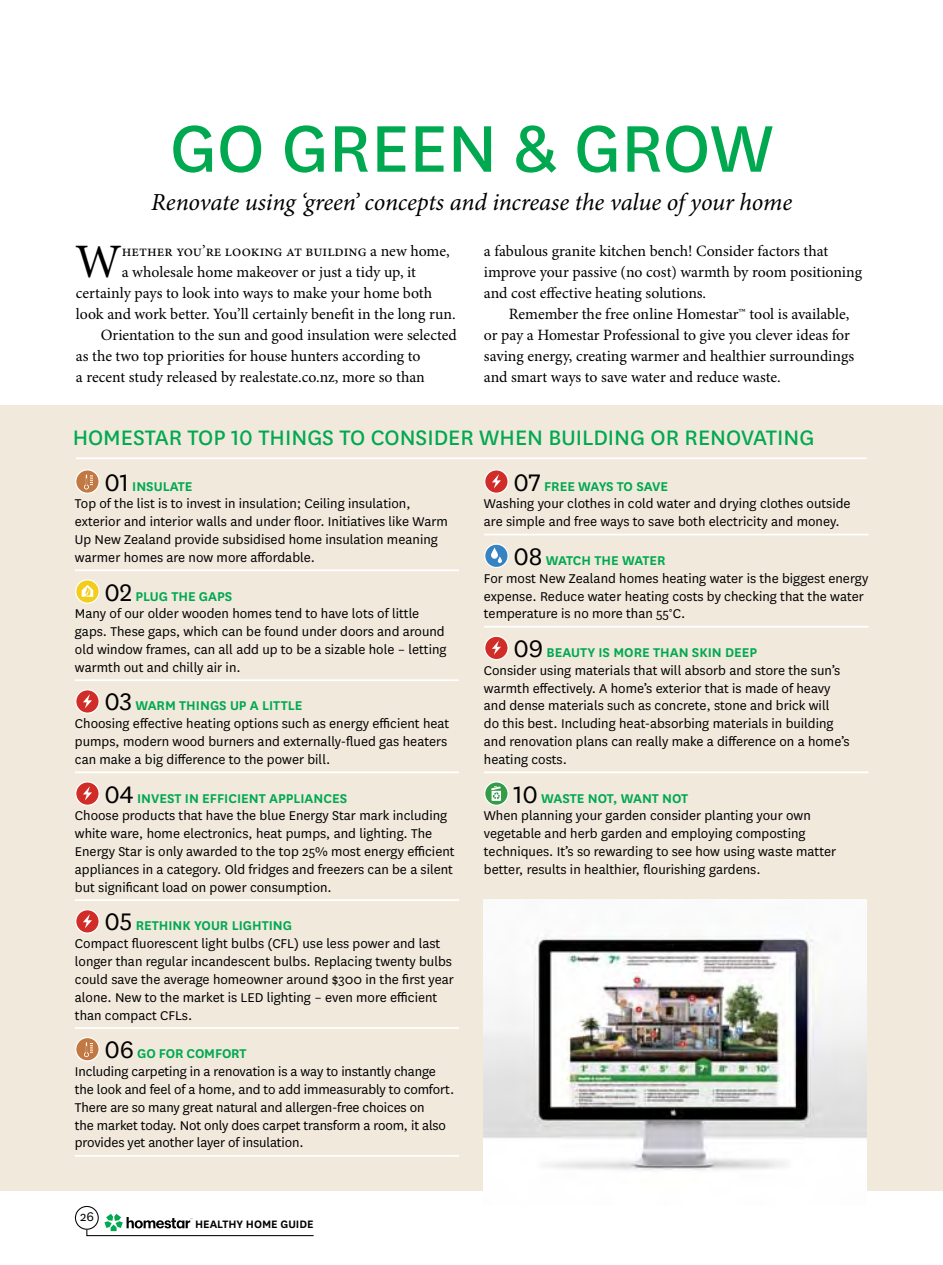
<style>
.page{position:relative;width:943px;height:1265px;background:#fff}
.page>*{position:absolute;margin:0;border:0;box-sizing:border-box;transform-origin:0 0}
.t1{font:77px "National";color:#00a94f}
.t2{font:48.12px "Minion Pro";color:#000}
.t3{font:italic 24.5px "Minion Pro";letter-spacing:-.005em;color:#000}
.t4{font:24.5px "National";color:#00a94f}
.t5{font:15.75px/21px "Minion Pro";color:#000}
.t6{font:14.88px/17.8px "National";color:#000}
.t7{font:600 14.88px "National";color:#00a94f}
.t8{font:14.7px "National";color:#000}
.t9{font:600 12.6px "National";color:#000}
.s1{font-weight:400;font-size:28px;color:#000}
.s2{font-size:28px}
.s3{font-weight:600;color:#00a94f}
</style>
<div class="page">
<div style="left:75px;top:1206px;width:24px;height:24px;border:1px solid #000;border-radius:50%"></div>
<svg style="left:86px;top:1214px;width:228px;height:23px"></svg>
<div style="left:0;top:405px;width:943px;height:786px;background:#f2e9dd"></div>
<hr style="left:484px;top:534px;width:384px;height:1px;background:#fff">
<hr style="left:484px;top:626px;width:384px;height:2px;background:#fff">
<hr style="left:484px;top:771px;width:384px;height:2px;background:#fff">
<svg style="left:484px;top:470px;width:24px;height:23px"></svg>
<div style="left:484px;top:469px;width:24px;height:25px;border:1px solid #fff;border-radius:50%"></div>
<svg style="left:492px;top:474px;width:9px;height:15px"></svg>
<svg style="left:484px;top:544px;width:24px;height:23px"></svg>
<div style="left:484px;top:544px;width:24px;height:24px;border:1px solid #fff;border-radius:50%"></div>
<svg style="left:491px;top:547px;width:11px;height:16px"></svg>
<div style="left:484px;top:636px;width:24px;height:24px;background:#d02d28;border-radius:50%"></div>
<div style="left:484px;top:636px;width:24px;height:24px;border:1px solid #fff;border-radius:50%"></div>
<svg style="left:492px;top:641px;width:9px;height:14px"></svg>
<svg style="left:484px;top:782px;width:24px;height:23px"></svg>
<div style="left:484px;top:781px;width:24px;height:25px;border:1px solid #fff;border-radius:50%"></div>
<svg style="left:491px;top:786px;width:10px;height:15px"></svg>
<hr style="left:75px;top:569px;width:384px;height:2px;background:#fff">
<hr style="left:75px;top:679px;width:384px;height:2px;background:#fff">
<hr style="left:75px;top:771px;width:384px;height:2px;background:#fff">
<hr style="left:75px;top:899px;width:384px;height:2px;background:#fff">
<hr style="left:75px;top:1027px;width:384px;height:2px;background:#fff">
<hr style="left:75px;top:1155px;width:384px;height:2px;background:#fff">
<svg style="left:76px;top:470px;width:23px;height:23px"></svg>
<div style="left:75px;top:469px;width:25px;height:25px;border:1px solid #fff;border-radius:50%"></div>
<svg style="left:84px;top:475px;width:9px;height:14px"></svg>
<svg style="left:76px;top:580px;width:23px;height:23px"></svg>
<div style="left:75px;top:579px;width:25px;height:25px;border:1px solid #fff;border-radius:50%"></div>
<svg style="left:82px;top:585px;width:11px;height:13px"></svg>
<div style="left:76px;top:690px;width:23px;height:23px;background:#d02d28;border-radius:50%"></div>
<div style="left:75px;top:689px;width:25px;height:25px;border:1px solid #fff;border-radius:50%"></div>
<svg style="left:83px;top:694px;width:9px;height:14px"></svg>
<svg style="left:76px;top:782px;width:23px;height:23px"></svg>
<div style="left:75px;top:781px;width:25px;height:25px;border:1px solid #fff;border-radius:50%"></div>
<svg style="left:83px;top:786px;width:9px;height:15px"></svg>
<div style="left:76px;top:910px;width:23px;height:23px;background:#d02d28;border-radius:50%"></div>
<div style="left:75px;top:909px;width:25px;height:25px;border:1px solid #fff;border-radius:50%"></div>
<svg style="left:83px;top:914px;width:9px;height:14px"></svg>
<div style="left:76px;top:1038px;width:23px;height:23px;background:#c17842;border-radius:50%"></div>
<div style="left:75px;top:1037px;width:25px;height:24px;border:1px solid #fff;border-radius:50%"></div>
<svg style="left:84px;top:1043px;width:9px;height:14px"></svg>
<img style="left:484px;top:900px;width:382px;height:291px">
<hr style="left:76px;top:457px;width:790px;height:2px;background:#fff">
<h1 class="t1" style="left:170px;top:97px;width:240px">GO GREEN</h1>
<h1 class="t1" style="left:514px;top:97px;width:170px">&amp; GROW</h1>
<h3 class="t3" style="left:151px;top:187px;width:642px">Renovate using ‘green’ concepts and increase the value of your home</h3>
<p class="t5" style="left:484px;top:241px;width:379px">a fabulous granite kitchen bench! Consider factors that improve your passive (no cost) warmth by room positioning and cost effective heating solutions.</p>
<p class="t5" style="left:484px;top:304px;width:372px;text-indent:25px">Remember the free online Homestar™ tool is available, or pay a Homestar Professional to give you clever ideas for saving energy, creating warmer and healthier surroundings and smart ways to save water and reduce waste.</p>
<h2 class="t2" style="left:75px;top:233px;width:48px">W</h2>
<p class="t5" style="left:122px;top:241px;width:329px">hether you’re looking at building a new home,</p>
<p class="t5" style="left:122px;top:262px;width:296px">a wholesale home makeover or just a tidy up, it</p>
<p class="t5" style="left:76px;top:283px;width:358px">certainly pays to look into ways to make your home both</p>
<p class="t5" style="left:76px;top:304px;width:381px">look and work better. You’ll certainly benefit in the long run.</p>
<p class="t5" style="left:101px;top:325px;width:358px">Orientation to the sun and good insulation were selected</p>
<p class="t5" style="left:76px;top:346px;width:346px">as the two top priorities for house hunters according to</p>
<p class="t5" style="left:76px;top:367px;width:350px">a recent study released by realestate.co.nz, more so than</p>
<h3 class="t4" style="left:73px;top:421px;width:15px">HOMEST</h3>
<h3 class="t4" style="left:155px;top:421px;width:229px">AR TOP 10 THINGS TO CONSI</h3>
<h3 class="t4" style="left:433px;top:421px;width:382px">DER WHEN BUILDING OR RENOVATING</h3>
<p class="t7" style="left:104px;top:476px;width:36px"><span class="s1">01</span>INSU</p>
<p class="t7" style="left:163px;top:476px;width:16px">LATE</p>
<p class="t6" style="left:75px;top:494px;width:374px">Top of the list is to invest in insulation; Ceiling insulation, exterior and interior walls and under floor. Initiatives like Warm Up New Zealand provide subsidised home insulation meaning warmer homes are now more affordable.</p>
<p class="t7" style="left:104px;top:586px;width:76px"><span class="s1">02</span> PLUG THE</p>
<p class="t7" style="left:199px;top:586px;width:19px">GAPS</p>
<p class="t6" style="left:75px;top:604px;width:373px">Many of our older wooden homes tend to have lots of little gaps. These gaps, which can be found under doors and around old window frames, can all add up to be a sizable hole – letting warmth out and chilly air in.</p>
<p class="t6" style="left:75px;top:696px;width:376px;text-indent:29px"><span class="s2">03</span> <span class="s3">WARM TH INGS UP A LITTLE<br></span>Choosing effective heating options such as energy efficient heat pumps, modern wood burners and externally-flued gas heaters can make a big difference to the power bill.</p>
<p class="t7" style="left:104px;top:788px;width:41px"><span class="s1">04</span>INVEST</p>
<p class="t7" style="left:185px;top:788px;width:66px">IN EFFICIENT</p>
<p class="t7" style="left:269px;top:788px;width:71px">APPLIANCES</p>
<p class="t6" style="left:75px;top:806px;width:381px">Choose products that have the blue Energy Star mark including white ware, home electronics, heat pumps, and lighting. The Energy Star is only awarded to the top 25% most energy efficient appliances in a category. Old fridges and freezers can be a silent but significant load on power consumption.</p>
<p class="t6" style="left:75px;top:916px;width:380px;text-indent:29px"><span class="s2">05</span> <span class="s3">RETH IN K YOUR LIGHTING<br></span>Compact fluorescent light bulbs (CFL) use less power and last longer than regular incandescent bulbs. Replacing twenty bulbs could save the average homeowner around $300 in the first year alone. New to the market is LED lighting – even more efficient than compact CFLs.</p>
<p class="t6" style="left:75px;top:1044px;width:381px;text-indent:29px"><span class="s2">06</span> <span class="s3">GO FOR COMFORT<br></span>Including carpeting in a renovation is a way to instantly change the look and feel of a home, and to add immeasurably to comfort.<br>There are so many great natural and allergen-free choices on<br>the market today. Not only does carpet transform a room, it also provides yet another layer of insulation.</p>
<p class="t8" style="left:80px;top:1207px;width:15px">26</p>
<p class="t9" style="left:195px;top:1216px;width:120px">HEALTHY HOME GUIDE</p>
<p class="t7" style="left:513px;top:476px;width:47px"><span class="s1">07</span> FREE</p>
<p class="t7" style="left:578px;top:476px;width:67px">WAYSTO SAVE</p>
<p class="t6" style="left:484px;top:494px;width:368px">Washing your clothes in cold water and drying clothes outside are simple and free ways to save both electricity and money.</p>
<p class="t7" style="left:513px;top:550px;width:90px"><span class="s1">08</span> WAT CH THE</p>
<p class="t7" style="left:622px;top:550px;width:10px">WATER</p>
<p class="t6" style="left:484px;top:569px;width:386px">For most New Zealand homes heating water is the biggest energy expense. Reduce water heating costs by checking that the water temperature is no more than 55°C.</p>
<p class="t7" style="left:513px;top:642px;width:51px"><span class="s1">09</span> BEAUT</p>
<p class="t7" style="left:587px;top:642px;width:76px">Y IS MORE THAN</p>
<p class="t7" style="left:692px;top:642px;width:51px">SKIN DEEP</p>
<p class="t6" style="left:484px;top:661px;width:367px">Consider using materials that will absorb and store the sun’s warmth effectively. A home’s exterior that is made of heavy and dense materials such as concrete, stone and brick will<br>do this best. Including heat-absorbing materials in building and renovation plans can really make a difference on a home’s heating costs.</p>
<p class="t7" style="left:513px;top:788px;width:49px"><span class="s1">10</span> WASTE</p>
<p class="t7" style="left:588px;top:788px;width:44px">NOT, WANT</p>
<p class="t7" style="left:662px;top:788px;width:26px">NOT</p>
<p class="t6" style="left:484px;top:806px;width:354px">When planning your garden consider planting your own vegetable and herb garden and employing composting techniques. It’s so rewarding to see how using waste matter better, results in healthier, flourishing gardens.</p>
</div>
